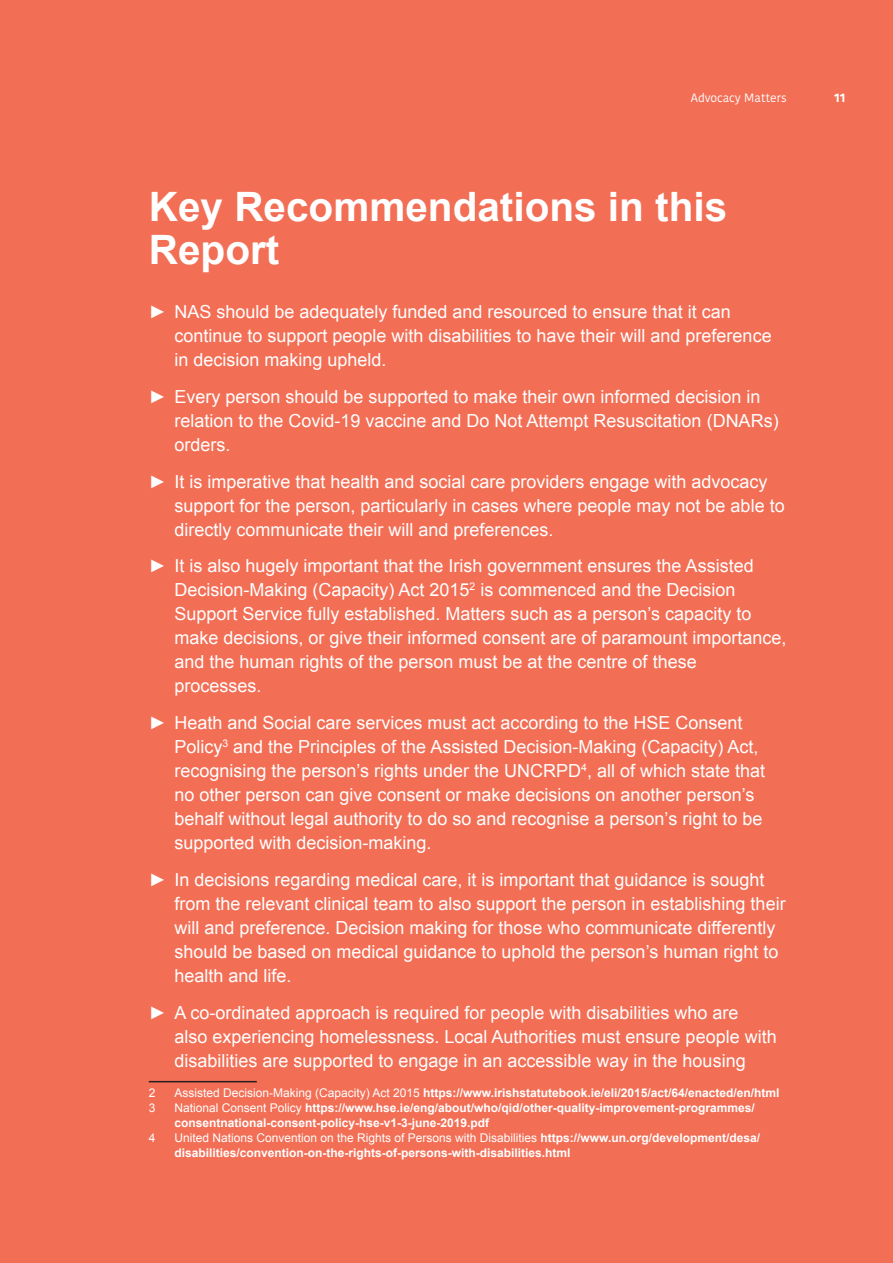
<style>
.page{position:relative;width:893px;height:1263px;background:#f26e55}
.page>*{position:absolute;margin:0;border:0;box-sizing:border-box;transform-origin:0 0}
.H1{font:700 40.5px/43.5px "Arial";color:#fff}
.Teal_Bullet{font:18px/24px "Arial";color:#fff}
.Footnote_text{font:700 12px/15px "Arial";color:#fff}
.t1{font:12px "Kohinoor Bangla";color:#fff}
.Footnote_text-2{font:12px "Arial";color:#fff}
.t2{font:700 12px "Kohinoor Bangla";color:#fff}
.s1{font-weight:400}
</style>
<div class="page">
<hr style="left:149px;top:1081px;width:108px;height:1px;background:#231f20">
<p class="t1" style="left:691px;top:89px;width:97px">Advocacy Matters</p>
<p class="t2" style="left:834px;top:87px;width:13px">11</p>
<p class="H1" style="left:149px;top:186px;width:580px">Key Recommendations in this<br>Report</p>
<p class="Teal_Bullet" style="left:174px;top:300px;width:599px;text-indent:-26px">► NAS should be adequately funded and resourced to ensure that it can continue to support people with disabilities to have their will and preference in decision making upheld.</p>
<p class="Teal_Bullet" style="left:174px;top:385px;width:606px;text-indent:-26px">► Every person should be supported to make their own informed decision in relation to the Covid-19 vaccine and Do Not Attempt Resuscitation (DNARs) orders.</p>
<p class="Teal_Bullet" style="left:174px;top:469px;width:612px;text-indent:-26px">► It is imperative that health and social care providers engage with advocacy support for the person, particularly in cases where people may not be able to directly communicate their will and preferences.</p>
<p class="Teal_Bullet" style="left:174px;top:554px;width:614px;text-indent:-26px">► It is also hugely important that the Irish government ensures the Assisted Decision-Making (Capacity) Act 2015<sup>2</sup> is commenced and the Decision Support Service fully established. Matters such as a person’s capacity to make decisions, or give their informed consent are of paramount importance, and the human rights of the person must be at the centre of these processes.</p>
<p class="Teal_Bullet" style="left:174px;top:711px;width:592px;text-indent:-26px">► Heath and Social care services must act according to the HSE Consent Policy<sup>3</sup> and the Principles of the Assisted Decision-Making (Capacity) Act, recognising the person’s rights under the UNCRPD<sup>4</sup>, all of which state that no other person can give consent or make decisions on another person’s behalf without legal authority to do so and recognise a person’s right to be supported with decision-making.</p>
<p class="Teal_Bullet" style="left:174px;top:868px;width:613px;text-indent:-26px">► In decisions regarding medical care, it is important that guidance is sought from the relevant clinical team to also support the person in establishing their will and preference. Decision making for those who communicate differently should be based on medical guidance to uphold the person’s human right to health and life.</p>
<p class="Teal_Bullet" style="left:174px;top:1000px;width:604px;text-indent:-26px">► A co-ordinated approach is required for people with disabilities who are<br>also experiencing homelessness. Local Authorities must ensure people with disabilities are supported to engage in an accessible way in the housing</p>
<p class="Footnote_text-2" style="left:149px;top:1084px;width:8px">2</p>
<p class="Footnote_text" style="left:174px;top:1085px;width:607px"><span class="s1">Assisted Decision-Making (Capacity) Act 2015</span> https://www.irishstatutebook.ie/eli/2015/act/64/enacted/en/html</p>
<p class="Footnote_text-2" style="left:149px;top:1099px;width:8px">3</p>
<p class="Footnote_text" style="left:174px;top:1100px;width:582px"><span class="s1">National Consent Policy</span> https://www.hse.ie/eng/about/who/qid/other-quality-improvement-programmes/ consentnational-consent-policy-hse-v1-3-june-2019.pdf</p>
<p class="Footnote_text-2" style="left:149px;top:1129px;width:8px">4</p>
<p class="Footnote_text" style="left:174px;top:1130px;width:587px"><span class="s1">United Nations Convention on the Rights of Persons with Disabilities</span> https://www.un.org/development/desa/ disabilities/convention-on-the-rights-of-persons-with-disabilities.html</p>
</div>
